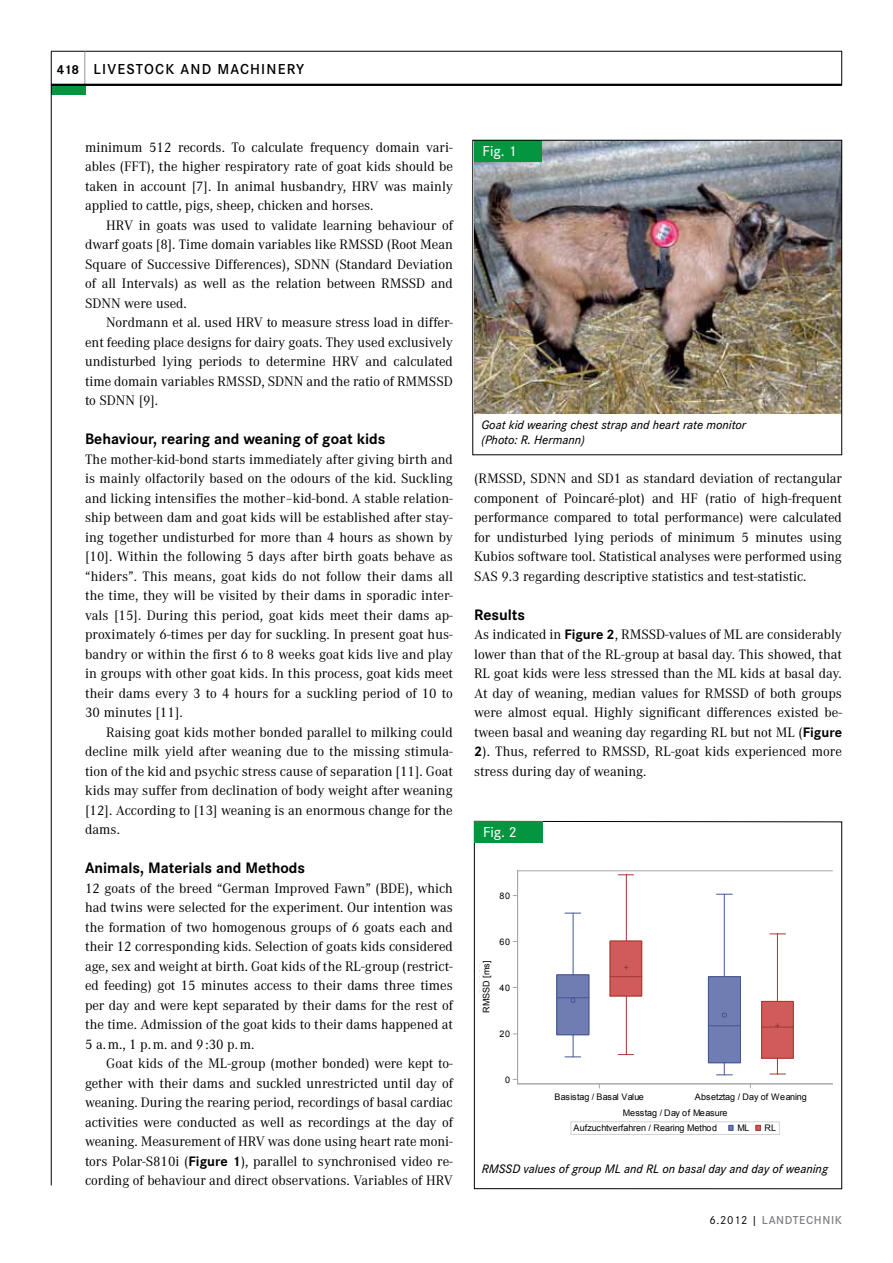
<style>
.page{position:relative;width:893px;height:1263px;background:#fff}
.page>*{position:absolute;margin:0;border:0;box-sizing:border-box;transform-origin:0 0}
.t1{font:700 15.75px "Corporate S";color:#000}
.t2{font:600 15px "Corporate S";letter-spacing:.08em;color:#000}
.t3{font:500 15px "Corporate S";color:#fff}
.t4{font:14.25px/19.5px "Corporate A";color:#000;text-align:justify}
.t5{font:700 13.5px "Corporate S";color:#000}
.t6{font:italic 500 12.75px/15px "Corporate S";color:#000}
.t7{font:600 12px "Corporate S";letter-spacing:.05em;color:#808285}
.t8{font:9px/16.4px "Arial";color:#000}
.s1{font-family:"Corporate S";font-weight:700}
.s2{font-weight:400;color:#000}
</style>
<div class="page">
<hr style="left:51px;top:51px;width:791px;height:1px;background:#000">
<hr style="left:85px;top:51px;width:1px;height:34px;background:#939598">
<hr style="left:841px;top:51px;width:1px;height:34px;background:#000">
<div style="left:51px;top:85px;width:34px;height:10px;background:#03953f"></div>
<hr style="left:51px;top:51px;width:1px;height:1134px;background:#000">
<hr style="left:51px;top:84px;width:791px;height:2px;background:#000">
<img style="left:474px;top:142px;width:366px;height:272px">
<div style="left:474px;top:140px;width:67px;height:21px;background:#03953f"></div>
<div style="left:472px;top:140px;width:370px;height:315px;border:1px solid #000"></div>
<svg style="left:474px;top:821px;width:368px;height:368px"></svg>
<div style="left:475px;top:821px;width:68px;height:21px;background:#03953f"></div>
<div style="left:478px;top:848px;width:361px;height:303px;background:#fff"></div>
<svg style="left:512px;top:870px;width:321px;height:265px"></svg>
<p class="t5" style="left:57px;top:61px;width:24px">418</p>
<p class="t2" style="left:94px;top:60px;width:212px">LIVESTOCK AND MACHINERY</p>
<p class="t4" style="left:85px;top:138px;width:369px">minimum 512 records. To calculate frequency domain vari&shy;ables (FFT), the higher respiratory rate of goat kids should be taken in account [7]. In animal husbandry, HRV was mainly applied to cattle, pigs, sheep, chicken and horses.</p>
<p class="t4" style="left:85px;top:216px;width:369px;text-indent:21px">HRV in goats was used to validate learning behaviour of dwarf goats [8]. Time domain variables like RMSSD (Root Mean Square of Successive Differences), SDNN (Standard Deviation of all Intervals) as well as the relation between RMSSD and SDNN were used.</p>
<p class="t4" style="left:85px;top:313px;width:369px;text-indent:21px">Nordmann et al. used HRV to measure stress load in differ&shy;ent feeding place designs for dairy goats. They used exclusively undisturbed lying periods to determine HRV and calculated time domain variables RMSSD, SDNN and the ratio of RMMSSD to SDNN [9].</p>
<p class="t1" style="left:85px;top:430px;width:302px">Behaviour, rearing and weaning of goat kids</p>
<p class="t4" style="left:85px;top:450px;width:369px">The mother-kid-bond starts immediately after giving birth and is mainly olfactorily based on the odours of the kid. Suckling and licking intensifies the mother–kid-bond. A stable relation&shy;ship between dam and goat kids will be established after stay&shy;ing together undisturbed for more than 4 hours as shown by [10]. Within the following 5 days after birth goats behave as “hiders”. This means, goat kids do not follow their dams all the time, they will be visited by their dams in sporadic inter&shy;vals [15]. During this period, goat kids meet their dams ap&shy;proximately 6-times per day for suckling. In present goat hus&shy;bandry or within the first 6 to 8 weeks goat kids live and play in groups with other goat kids. In this process, goat kids meet their dams every 3 to 4 hours for a suckling period of 10 to 30 minutes [11].</p>
<p class="t4" style="left:85px;top:723px;width:369px;text-indent:21px">Raising goat kids mother bonded parallel to milking could decline milk yield after weaning due to the missing stimula&shy;tion of the kid and psychic stress cause of separation [11]. Goat kids may suffer from declination of body weight after weaning [12]. According to [13] weaning is an enormous change for the dams.</p>
<p class="t1" style="left:85px;top:859px;width:222px">Animals, Materials and Methods</p>
<p class="t4" style="left:85px;top:879px;width:369px">12 goats of the breed “German Improved Fawn” (BDE), which had twins were selected for the experiment. Our intention was the formation of two homogenous groups of 6 goats each and their 12 corresponding kids. Selection of goats kids considered age, sex and weight at birth. Goat kids of the RL-group (restrict&shy;ed feeding) got 15 minutes access to their dams three times per day and were kept separated by their dams for the rest of the time. Admission of the goat kids to their dams happened at 5 a.m., 1 p.m. and 9:30 p.m.</p>
<p class="t4" style="left:85px;top:1054px;width:369px;text-indent:21px">Goat kids of the ML-group (mother bonded) were kept to&shy;gether with their dams and suckled unrestricted until day of weaning. During the rearing period, recordings of basal cardiac activities were conducted as well as recordings at the day of weaning. Measurement of HRV was done using heart rate moni&shy;tors Polar-S810i (<span class="s1">Figure 1</span>), parallel to synchronised video re&shy;cording of behaviour and direct observations. Variables of HRV</p>
<p class="t3" style="left:483px;top:143px;width:35px">Fig. 1</p>
<p class="t6" style="left:481px;top:417px;width:266px">Goat kid wearing chest strap and heart rate monitor (Photo: R. Hermann)</p>
<p class="t4" style="left:474px;top:469px;width:369px">(RMSSD, SDNN and SD1 as standard deviation of rectangular component of Poincaré-plot) and HF (ratio of high-frequent performance compared to total performance) were calculated for undisturbed lying periods of minimum 5 minutes using Kubios software tool. Statistical analyses were performed using SAS 9.3 regarding descriptive statistics and test-statistic.</p>
<p class="t1" style="left:474px;top:606px;width:53px">Results</p>
<p class="t4" style="left:474px;top:625px;width:369px">As indicated in <span class="s1">Figure 2</span>, RMSSD-values of ML are considerably lower than that of the RL-group at basal day. This showed, that RL goat kids were less stressed than the ML kids at basal day.<br>At day of weaning, median values for RMSSD of both groups were almost equal. Highly significant differences existed be&shy;tween basal and weaning day regarding RL but not ML (<span class="s1">Figure 2</span>). Thus, referred to RMSSD, RL-goat kids experienced more stress during day of weaning.</p>
<p class="t3" style="left:483px;top:824px;width:35px">Fig. 2</p>
<p class="t8" style="left:500px;top:887px;width:12px">80</p>
<p class="t8" style="left:478px;top:1013px;width:54px;rotate:-90deg">RMSSD [ms]</p>
<p class="t8" style="left:476px;top:994px;width:34px;rotate:-90deg">RMSSD</p>
<p class="t8" style="left:500px;top:934px;width:12px">60</p>
<p class="t8" style="left:500px;top:979px;width:12px">40</p>
<p class="t8" style="left:500px;top:1026px;width:12px">20</p>
<p class="t8" style="left:505px;top:1072px;width:7px">0</p>
<p class="t8" style="left:555px;top:1089px;width:91px">Basistag / Basal Value</p>
<p class="t8" style="left:623px;top:1089px;width:186px;text-indent:72px">Absetztag / Day of Weaning<br>Messtag / Day of Measure</p>
<p class="t8" style="left:574px;top:1120px;width:145px">Aufzuchtverfahren / Rearing Method</p>
<p class="t8" style="left:737px;top:1120px;width:14px">ML</p>
<p class="t8" style="left:764px;top:1120px;width:13px">RL</p>
<p class="t6" style="left:482px;top:1161px;width:348px">RMSSD values of group ML and RL on basal day and day of weaning</p>
<p class="t7" style="left:709px;top:1213px;width:134px"><span class="s2">6.2012 |</span> LANDTECHNIK</p>
</div>
